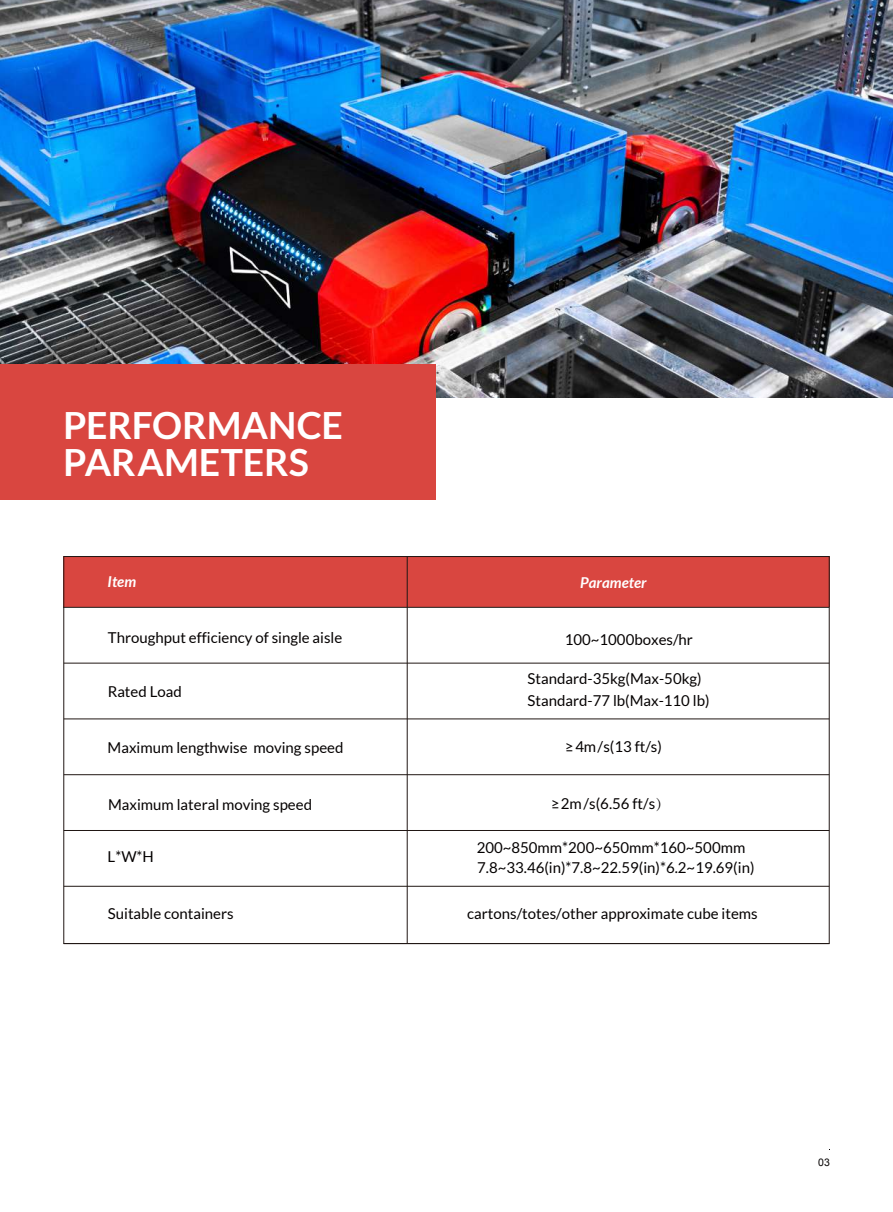
<style>
.page{position:relative;width:893px;height:1212px;background:#fff}
.page>*{position:absolute;margin:0;border:0;box-sizing:border-box;transform-origin:0 0}
.t1{font:700 37.5px/37.5px "Lato";color:#fff}
.t2{font:15px/21.5px "Lato";color:#040000}
.t3{font:italic 700 15px "Lato";color:#fff}
.t4{font:10.5px "Arial";color:#040000}
.s1{font-family:"Adobe Song Std";font-weight:300}
</style>
<div class="page">
<div style="left:63px;top:556px;width:766px;height:51px;background:#d94640"></div>
<hr style="left:63px;top:607px;width:766px;height:1px;background:#211714">
<hr style="left:64px;top:663px;width:765px;height:1px;background:#211714">
<hr style="left:64px;top:718px;width:765px;height:1px;background:#211714">
<hr style="left:64px;top:774px;width:765px;height:1px;background:#211714">
<hr style="left:64px;top:830px;width:765px;height:1px;background:#211714">
<hr style="left:64px;top:886px;width:765px;height:1px;background:#211714">
<hr style="left:64px;top:943px;width:765px;height:1px;background:#211714">
<hr style="left:407px;top:556px;width:1px;height:387px;background:#211714">
<img style="left:0;top:0;width:893px;height:398px">
<div style="left:0;top:365px;width:436px;height:135px;background:#d94640"></div>
<h1 class="t1" style="left:63px;top:406px;width:281px">PERFORMANCE<br>PARAMETERS</h1>
<p class="t3" style="left:108px;top:573px;width:30px">Item</p>
<p class="t3" style="left:580px;top:574px;width:68px">Parameter</p>
<p class="t2" style="left:108px;top:627px;width:236px">Throughput efficiency of single aisle</p>
<p class="t2" style="left:108px;top:680px;width:76px">Rated Load</p>
<p class="t2" style="left:565px;top:629px;width:130px">100~1000boxes/hr</p>
<p class="t2" style="left:528px;top:668px;width:184px">Standard-35kg(Max-50kg)<br>Standard-77 lb(Max-110 lb)</p>
<p class="t2" style="left:108px;top:736px;width:237px">Maximum lengthwise moving speed</p>
<p class="t2" style="left:565px;top:736px;width:99px">≥4m/s(13 ft/s)</p>
<p class="t2" style="left:108px;top:793px;width:205px">Maximum lateral moving speed</p>
<p class="t2" style="left:551px;top:792px;width:121px">≥2m/s(6.56 ft/s<span class="s1">）</span></p>
<p class="t2" style="left:108px;top:846px;width:48px">L*W*H</p>
<p class="t2" style="left:108px;top:902px;width:127px">Suitable containers</p>
<p class="t2" style="left:477px;top:837px;width:279px;line-height:20.1px">200~850mm*200~650mm*160~500mm<br>7.8~33.46(in)*7.8~22.59(in)*6.2~19.69(in)</p>
<p class="t2" style="left:467px;top:903px;width:292px">cartons/totes/other approximate cube items</p>
<p class="t4" style="left:818px;top:1155px;width:13px">03</p>
</div>
